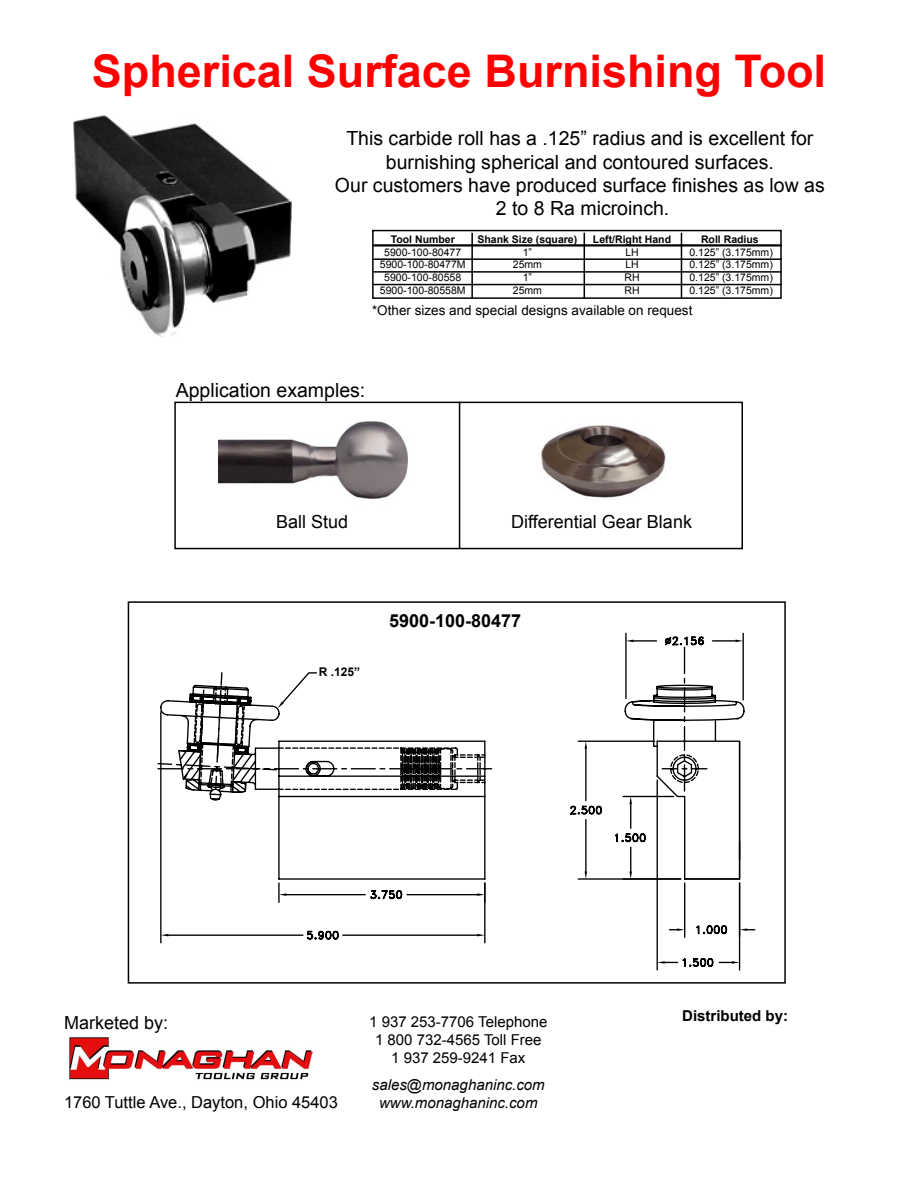
<style>
.page{position:relative;width:918px;height:1188px;background:#fff}
.page>*{position:absolute;margin:0;border:0;box-sizing:border-box;transform-origin:0 0}
.t1{font:700 45px "Arial";color:#f00}
.t2{font:19.5px/23.4px "Arial";color:#000;text-align:center}
.t3{font:18px "Arial";color:#000}
.t4{font:700 18px "Arial";color:#000}
.t5{font:16.5px "Arial";color:#000}
.t6{font:15px/18px "Arial";color:#000;text-align:center}
.t7{font:italic 15px/18px "Arial";color:#000;text-align:center}
.t8{font:700 15px "Arial";color:#000}
.t9{font:13.5px "Arial";color:#000}
.t10{font:700 12px "Arial";color:#000}
.t11{font:10.5px "Arial";color:#000}
.t12{font:700 10.5px "Arial";color:#000}
</style>
<div class="page">
<div style="left:174px;top:402px;width:569px;height:147px;border:2px solid #000"></div>
<img style="left:541px;top:425px;width:125px;height:73px">
<hr style="left:459px;top:402px;width:1px;height:146px;background:#000">
<svg style="left:656px;top:928px;width:91px;height:43px"></svg>
<svg style="left:160px;top:634px;width:585px;height:310px"></svg>
<svg style="left:161px;top:934px;width:7px;height:2px"></svg>
<svg style="left:477px;top:934px;width:8px;height:2px"></svg>
<svg style="left:305px;top:930px;width:35px;height:11px"></svg>
<div style="left:128px;top:601px;width:658px;height:383px;border:2px solid #000"></div>
<div style="left:319px;top:664px;width:52px;height:24px;background:#fff"></div>
<div style="left:372px;top:230px;width:410px;height:69px;border:2px solid #000"></div>
<hr style="left:373px;top:258px;width:409px;height:2px;background:#000">
<hr style="left:373px;top:271px;width:409px;height:2px;background:#000">
<hr style="left:373px;top:284px;width:409px;height:1px;background:#000">
<hr style="left:373px;top:244px;width:409px;height:3px;background:#000">
<hr style="left:471px;top:233px;width:2px;height:65px;background:#000">
<hr style="left:584px;top:233px;width:1px;height:66px;background:#000">
<hr style="left:681px;top:233px;width:1px;height:65px;background:#000">
<img style="left:218px;top:421px;width:190px;height:78px">
<img style="left:74px;top:116px;width:217px;height:222px">
<img style="left:69px;top:1037px;width:243px;height:45px">
<h1 class="t1" style="left:92px;top:41px;width:736px">Spherical Surface Burnishing Tool</h1>
<p class="t2" style="left:335px;top:127px;width:491px">This carbide roll has a .125” radius and is excellent for burnishing spherical and contoured surfaces.<br>Our customers have produced surface finishes as low as 2 to 8 Ra microinch.</p>
<p class="t12" style="left:391px;top:232px;width:65px">Tool Number</p>
<p class="t12" style="left:478px;top:232px;width:101px">Shank Size (square)</p>
<p class="t12" style="left:593px;top:232px;width:80px">Left/Right Hand</p>
<p class="t12" style="left:701px;top:232px;width:59px">Roll Radius</p>
<p class="t11" style="left:384px;top:245px;width:79px">5900-100-80477</p>
<p class="t11" style="left:523px;top:245px;width:11px">1”</p>
<p class="t11" style="left:625px;top:245px;width:15px">LH</p>
<p class="t11" style="left:689px;top:245px;width:85px">0.125” (3.175mm)</p>
<p class="t11" style="left:380px;top:258px;width:87px">5900-100-80477M</p>
<p class="t11" style="left:513px;top:258px;width:31px">25mm</p>
<p class="t11" style="left:625px;top:258px;width:15px">LH</p>
<p class="t11" style="left:689px;top:258px;width:85px">0.125” (3.175mm)</p>
<p class="t11" style="left:384px;top:271px;width:79px">5900-100-80558</p>
<p class="t11" style="left:523px;top:271px;width:11px">1”</p>
<p class="t11" style="left:624px;top:271px;width:17px">RH</p>
<p class="t11" style="left:689px;top:271px;width:85px">0.125” (3.175mm)</p>
<p class="t11" style="left:380px;top:283px;width:87px">5900-100-80558M</p>
<p class="t11" style="left:513px;top:283px;width:31px">25mm</p>
<p class="t11" style="left:624px;top:283px;width:17px">RH</p>
<p class="t11" style="left:689px;top:283px;width:85px">0.125” (3.175mm)</p>
<p class="t9" style="left:372px;top:301px;width:322px">*Other sizes and special designs available on request</p>
<p class="t2" style="left:176px;top:379px;width:191px">Application examples:</p>
<p class="t3" style="left:276px;top:510px;width:74px">Ball Stud</p>
<p class="t3" style="left:511px;top:510px;width:182px">Differential Gear Blank</p>
<p class="t10" style="left:319px;top:664px;width:43px">R .125”</p>
<p class="t4" style="left:389px;top:608px;width:134px">5900-100-80477</p>
<p class="t3" style="left:64px;top:1011px;width:106px">Marketed by:</p>
<p class="t5" style="left:64px;top:1091px;width:275px">1760 Tuttle Ave., Dayton, Ohio 45403</p>
<p class="t6" style="left:369px;top:1013px;width:180px">1 937 253-7706 Telephone<br>1 800 732-4565 Toll Free<br>1 937 259-9241 Fax</p>
<p class="t7" style="left:372px;top:1076px;width:174px">sales@monaghaninc.com www.monaghaninc.com</p>
<p class="t8" style="left:682px;top:1006px;width:107px">Distributed by:</p>
</div>
